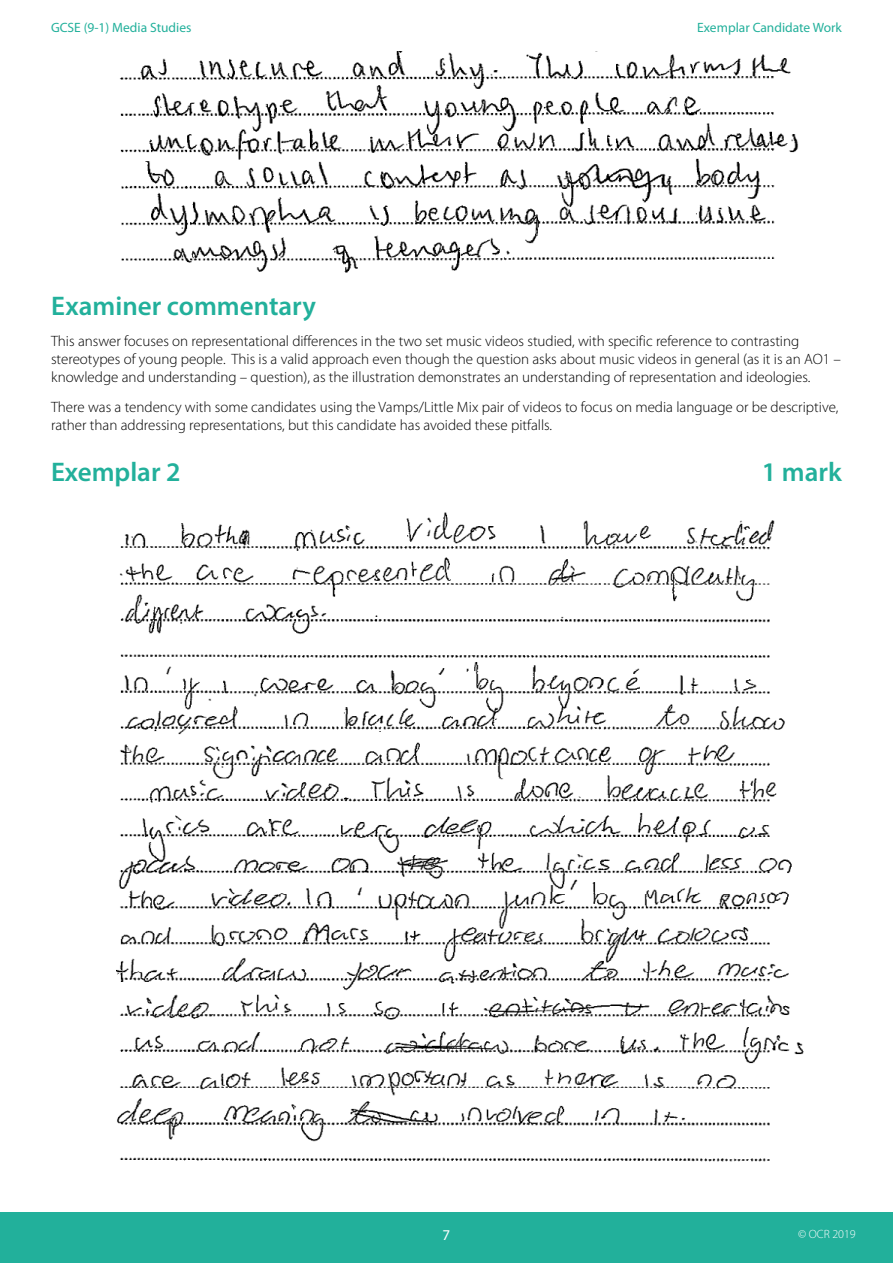
<style>
.page{position:relative;width:893px;height:1263px;background:#fff}
.page>*{position:absolute;margin:0;border:0;box-sizing:border-box;transform-origin:0 0}
.Subheading{font:600 27px "Myriad Pro";color:#22b09b}
.Exemplar_sub-head{font:600 27px "Myriad Pro";color:#22b09b}
.Body{font:300 15px/18px "Myriad Pro";color:#000}
.t1{font:15px "Myriad Pro";color:#fff}
.t2{font:13.5px "Myriad Pro";color:#22b09b}
.t3{font:300 12px "Myriad Pro";color:#fff}
</style>
<div class="page">
<div style="left:0;top:1212px;width:893px;height:51px;background:#22b09b"></div>
<img style="left:120px;top:51px;width:679px;height:221px">
<div style="left:776px;top:251px;width:30px;height:21px;background:#fff"></div>
<img style="left:117px;top:512px;width:687px;height:650px">
<p class="t2" style="left:51px;top:19px;width:142px">GCSE (9-1) Media Studies</p>
<p class="t2" style="left:697px;top:19px;width:146px">Exemplar Candidate Work</p>
<h3 class="Subheading" style="left:51px;top:289px;width:266px">Examiner commentary</h3>
<h3 class="Body" style="left:51px;top:332px;width:791px">This answer focuses on representational differences in the two set music videos studied, with specific reference to contrasting stereotypes of young people. This is a valid approach even though the question asks about music videos in general (as it is an AO1 – knowledge and understanding – question), as the illustration demonstrates an understanding of representation and ideologies.</h3>
<h3 class="Body" style="left:51px;top:399px;width:789px">There was a tendency with some candidates using the Vamps/Little Mix pair of videos to focus on media language or be descriptive, rather than addressing representations, but this candidate has avoided these pitfalls.</h3>
<p class="Exemplar_sub-head" style="left:51px;top:454px;width:131px">Exemplar 2</p>
<p class="Exemplar_sub-head" style="left:762px;top:454px;width:82px">1 mark</p>
<p class="t1" style="left:443px;top:1226px;width:9px">7</p>
<p class="t3" style="left:798px;top:1228px;width:59px">© OCR 2019</p>
</div>
